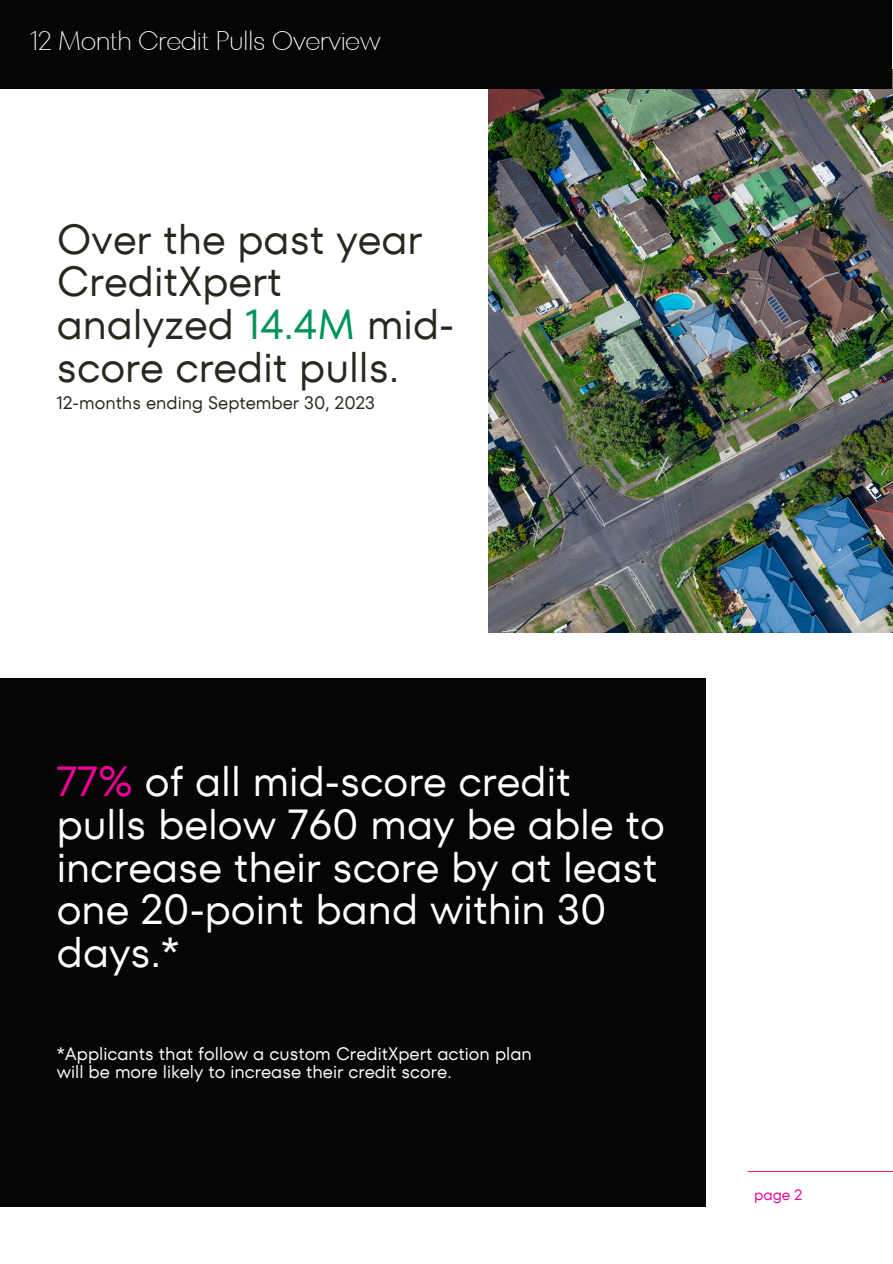
<style>
.page{position:relative;width:893px;height:1264px;background:#fff}
.page>*{position:absolute;margin:0;border:0;box-sizing:border-box;transform-origin:0 0}
.t1{font:41.85px/42.8px "TT Fors";color:#fff}
.t2{font:41.85px/42.8px "TT Fors";color:#2a281e}
.t3{font:200 27px "TT Fors Display";color:#fff}
.t4{font:18px/18px "TT Fors";color:#fff}
.t5{font:18px "TT Fors";color:#2a281e}
.t6{font:15px "TT Fors";color:#ee009a}
.s1{color:#02945b}
.s2{color:#ee009a}
</style>
<div class="page">
<img style="left:489px;top:69px;width:403px;height:563px">
<div style="left:0;top:678px;width:705px;height:529px;background:#060503"></div>
<div style="left:0;top:0;width:891px;height:89px;background:#060503"></div>
<hr style="left:748px;top:1170px;width:144px;height:1px;background:#da0052">
<p class="t3" style="left:30px;top:22px;width:352px">12 Month Credit Pulls Overview</p>
<p class="t2" style="left:57px;top:217px;width:367px">Over the past year<br>CreditXpert</p>
<p class="t2" style="left:57px;top:303px;width:399px">analyzed <span class="s1">14.4M</span> mid&shy;score credit pulls.</p>
<p class="t5" style="left:57px;top:390px;width:320px">12-months ending September 30, 2023</p>
<p class="t1" style="left:57px;top:760px;width:609px"><span class="s2">77%</span> of all mid-score credit pulls below 760 may be able to increase their score by at least one 20-point band within 30 days.*</p>
<p class="t4" style="left:57px;top:1044px;width:476px">*Applicants that follow a custom CreditXpert action plan will be more likely to increase their credit score.</p>
<p class="t6" style="left:754px;top:1183px;width:50px">page 2</p>
</div>
